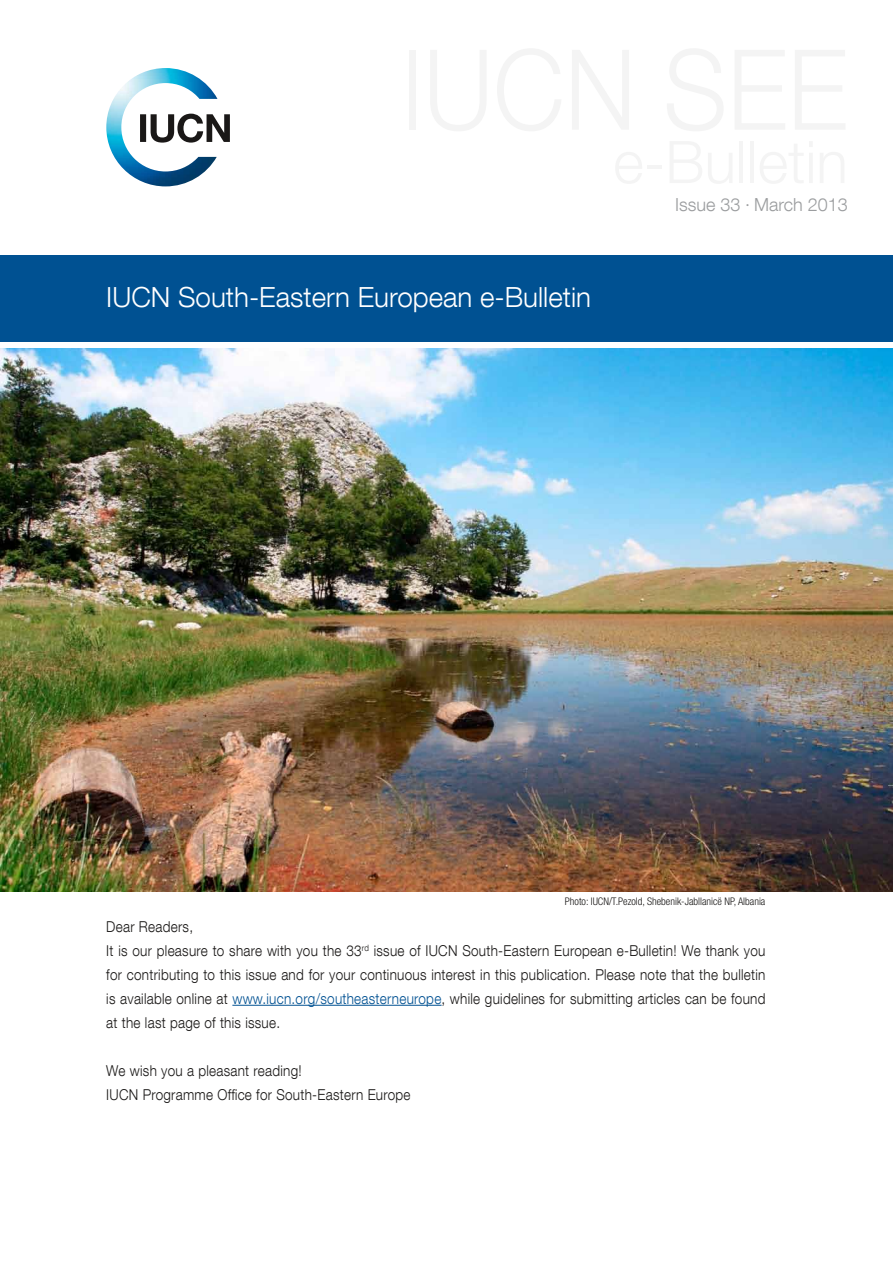
<style>
.page{position:relative;width:893px;height:1263px;background:#fff}
.page>*{position:absolute;margin:0;border:0;box-sizing:border-box;transform-origin:0 0}
.t1{font:300 27.75px "Helvetica Neue LT Com";color:#fff}
.t2{font:300 18px "Helvetica Neue LT Com";color:#9b9d9f}
.t3{font:300 15px/24px "Helvetica Neue LT Com";letter-spacing:.02em;color:#1a1817;scale:.9 1}
.t4{font:300 condensed 10.5px "Helvetica Neue LT Com";color:#1a1817}
.s1{font-stretch:condensed}
.s2{color:#005192}
</style>
<div class="page">
<div style="left:0;top:255px;width:893px;height:87px;background:#005192"></div>
<img style="left:0;top:349px;width:893px;height:542px">
<hr style="left:232px;top:1005px;width:210px;height:1px;background:#005192">
<img style="left:106px;top:68px;width:111px;height:118px">
<svg style="left:140px;top:114px;width:90px;height:29px"></svg>
<h1 class="t1" style="left:106px;top:281px;width:486px">IUCN South-Eastern European e-Bulletin</h1>
<p class="t2" style="left:675px;top:193px;width:174px">Issue 33 <span class="s1">·</span> March 2013</p>
<p class="t4" style="left:565px;top:895px;width:202px">Photo: IUCN/T.Pezold, Shebenik-Jabllanicë NP, Albania</p>
<p class="t3" style="left:106px;top:914px;width:734px">Dear Readers,<br>It is our pleasure to share with you the 33<sup>rd</sup> issue of IUCN South-Eastern European e-Bulletin! We thank you for contributing to this issue and for your continuous interest in this publication. Please note that the bulletin is available online at <span class="s2">www.iucn.org/southeasterneurope</span>, while guidelines for submitting articles can be found at the last page of this issue.</p>
<p class="t3" style="left:106px;top:1058px;width:340px">We wish you a pleasant reading!<br>IUCN Programme Office for South-Eastern Europe</p>
</div>
